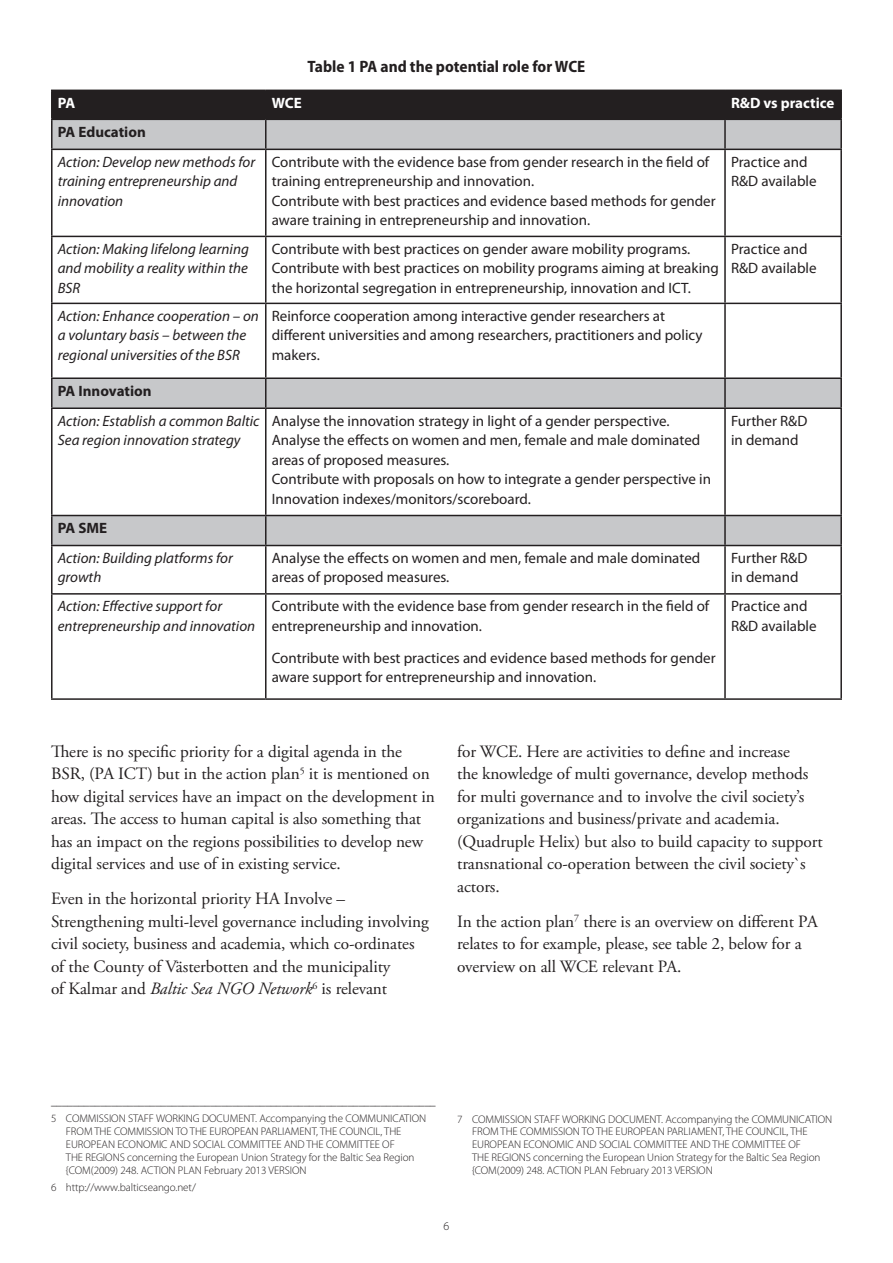
<style>
.page{position:relative;width:893px;height:1263px;background:#fff}
.page>*{position:absolute;margin:0;border:0;box-sizing:border-box;transform-origin:0 0}
.t1{font:17.25px/22.5px "Adobe Garamond Pro";letter-spacing:-.005em;color:#231f20}
.t2{font:700 semi-condensed 16.5px "Myriad Pro";color:#231f20}
.t3{font:15px/19.5px "Myriad Pro";color:#231f20}
.t4{font:italic 15px/19.5px "Myriad Pro";color:#231f20}
.t5{font:700 15px "Myriad Pro";color:#231f20}
.t6{font:700 15px "Myriad Pro";color:#fff}
.t7{font:300 12px "Myriad Pro";color:#231f20}
.t8{font:300 11.1px/12.8px "Myriad Pro";letter-spacing:-.005em;color:#231f20}
.s1{font-style:italic}
</style>
<div class="page">
<svg style="left:53px;top:150px;width:787px;height:395px"></svg>
<hr style="left:51px;top:90px;width:215px;height:1px;background:#231f20">
<hr style="left:51px;top:91px;width:2px;height:28px;background:#231f20">
<hr style="left:725px;top:90px;width:117px;height:1px;background:#231f20">
<hr style="left:840px;top:91px;width:2px;height:28px;background:#231f20">
<hr style="left:51px;top:119px;width:215px;height:1px;background:#231f20">
<hr style="left:51px;top:120px;width:2px;height:29px;background:#231f20">
<svg style="left:52px;top:90px;width:788px;height:59px;background:#727071"></svg>
<hr style="left:725px;top:119px;width:117px;height:1px;background:#231f20">
<hr style="left:724px;top:120px;width:2px;height:29px;background:#231f20">
<hr style="left:840px;top:120px;width:2px;height:29px;background:#231f20">
<hr style="left:51px;top:149px;width:215px;height:1px;background:#231f20">
<hr style="left:51px;top:150px;width:2px;height:86px;background:#231f20">
<hr style="left:266px;top:149px;width:459px;height:1px;background:#231f20">
<hr style="left:265px;top:150px;width:1px;height:86px;background:#231f20">
<hr style="left:725px;top:149px;width:117px;height:1px;background:#231f20">
<hr style="left:724px;top:150px;width:2px;height:86px;background:#231f20">
<hr style="left:840px;top:150px;width:2px;height:86px;background:#231f20">
<hr style="left:51px;top:236px;width:215px;height:1px;background:#231f20">
<hr style="left:51px;top:237px;width:2px;height:66px;background:#231f20">
<hr style="left:266px;top:236px;width:459px;height:1px;background:#231f20">
<hr style="left:265px;top:237px;width:1px;height:66px;background:#231f20">
<hr style="left:725px;top:236px;width:117px;height:1px;background:#231f20">
<hr style="left:724px;top:237px;width:2px;height:66px;background:#231f20">
<hr style="left:840px;top:237px;width:2px;height:66px;background:#231f20">
<hr style="left:51px;top:303px;width:215px;height:1px;background:#231f20">
<hr style="left:51px;top:304px;width:2px;height:73px;background:#231f20">
<hr style="left:266px;top:303px;width:459px;height:1px;background:#231f20">
<hr style="left:265px;top:304px;width:1px;height:73px;background:#231f20">
<hr style="left:725px;top:303px;width:117px;height:1px;background:#231f20">
<hr style="left:724px;top:304px;width:2px;height:73px;background:#231f20">
<hr style="left:840px;top:304px;width:2px;height:73px;background:#231f20">
<hr style="left:51px;top:377px;width:215px;height:2px;background:#231f20">
<hr style="left:51px;top:379px;width:2px;height:28px;background:#231f20">
<hr style="left:266px;top:377px;width:459px;height:2px;background:#231f20">
<svg style="left:265px;top:379px;width:1px;height:28px"></svg>
<hr style="left:725px;top:377px;width:117px;height:2px;background:#231f20">
<hr style="left:724px;top:379px;width:2px;height:28px;background:#231f20">
<hr style="left:840px;top:379px;width:2px;height:28px;background:#231f20">
<hr style="left:51px;top:407px;width:215px;height:2px;background:#231f20">
<hr style="left:51px;top:409px;width:2px;height:106px;background:#231f20">
<hr style="left:266px;top:407px;width:459px;height:2px;background:#231f20">
<hr style="left:265px;top:409px;width:1px;height:106px;background:#231f20">
<hr style="left:725px;top:407px;width:117px;height:2px;background:#231f20">
<hr style="left:724px;top:409px;width:2px;height:106px;background:#231f20">
<hr style="left:840px;top:409px;width:2px;height:106px;background:#231f20">
<hr style="left:51px;top:515px;width:215px;height:1px;background:#231f20">
<hr style="left:51px;top:516px;width:2px;height:29px;background:#231f20">
<hr style="left:266px;top:515px;width:459px;height:1px;background:#231f20">
<svg style="left:265px;top:516px;width:1px;height:29px"></svg>
<hr style="left:725px;top:515px;width:117px;height:1px;background:#231f20">
<hr style="left:724px;top:516px;width:2px;height:29px;background:#231f20">
<hr style="left:840px;top:516px;width:2px;height:29px;background:#231f20">
<hr style="left:51px;top:545px;width:215px;height:1px;background:#231f20">
<hr style="left:51px;top:546px;width:2px;height:47px;background:#231f20">
<hr style="left:266px;top:545px;width:459px;height:1px;background:#231f20">
<hr style="left:265px;top:546px;width:1px;height:47px;background:#231f20">
<hr style="left:725px;top:545px;width:117px;height:1px;background:#231f20">
<hr style="left:724px;top:546px;width:2px;height:47px;background:#231f20">
<hr style="left:840px;top:546px;width:2px;height:47px;background:#231f20">
<hr style="left:51px;top:593px;width:215px;height:2px;background:#231f20">
<hr style="left:51px;top:595px;width:2px;height:103px;background:#231f20">
<hr style="left:266px;top:593px;width:459px;height:2px;background:#231f20">
<hr style="left:265px;top:595px;width:1px;height:103px;background:#231f20">
<hr style="left:725px;top:593px;width:117px;height:2px;background:#231f20">
<hr style="left:724px;top:595px;width:2px;height:103px;background:#231f20">
<hr style="left:840px;top:595px;width:2px;height:103px;background:#231f20">
<hr style="left:51px;top:698px;width:215px;height:2px;background:#231f20">
<hr style="left:266px;top:698px;width:459px;height:2px;background:#231f20">
<hr style="left:725px;top:698px;width:117px;height:2px;background:#231f20">
<p class="t2" style="left:308px;top:57px;width:279px">Table 1 PA and the potential role for WCE</p>
<p class="t6" style="left:58px;top:93px;width:19px">PA</p>
<p class="t6" style="left:272px;top:93px;width:32px">WCE</p>
<p class="t6" style="left:731px;top:93px;width:105px">R&amp;D vs practice</p>
<p class="t5" style="left:58px;top:122px;width:90px">PA Education</p>
<p class="t4" style="left:58px;top:152px;width:199px">Action: Develop new methods for training entrepreneurship and innovation</p>
<p class="t3" style="left:272px;top:152px;width:445px">Contribute with the evidence base from gender research in the field of training entrepreneurship and innovation.<br>Contribute with best practices and evidence based methods for gender aware training in entrepreneurship and innovation.</p>
<p class="t3" style="left:731px;top:152px;width:87px">Practice and<br>R&amp;D available</p>
<p class="t4" style="left:58px;top:239px;width:193px;text-align:justify">Action: Making lifelong learning and mobility a reality within the BSR</p>
<p class="t3" style="left:272px;top:239px;width:449px">Contribute with best practices on gender aware mobility programs.<br>Contribute with best practices on mobility programs aiming at breaking the horizontal segregation in entrepreneurship, innovation and ICT.</p>
<p class="t3" style="left:731px;top:239px;width:87px">Practice and<br>R&amp;D available</p>
<p class="t4" style="left:58px;top:306px;width:203px">Action: Enhance cooperation – on a voluntary basis – between the regional universities of the BSR</p>
<p class="t3" style="left:272px;top:306px;width:432px">Reinforce cooperation among interactive gender researchers at different universities and among researchers, practitioners and policy makers.</p>
<p class="t5" style="left:58px;top:381px;width:95px">PA Innovation</p>
<p class="t4" style="left:58px;top:410px;width:203px">Action: Establish a common Baltic<br>Sea region innovation strategy</p>
<p class="t3" style="left:272px;top:410px;width:441px">Analyse the innovation strategy in light of a gender perspective.<br>Analyse the effects on women and men, female and male dominated areas of proposed measures.<br>Contribute with proposals on how to integrate a gender perspective in Innovation indexes/monitors/scoreboard.</p>
<p class="t3" style="left:731px;top:410px;width:78px">Further R&amp;D in demand</p>
<p class="t5" style="left:58px;top:518px;width:51px">PA SME</p>
<p class="t4" style="left:58px;top:548px;width:177px">Action: Building platforms for growth</p>
<p class="t3" style="left:272px;top:548px;width:430px">Analyse the effects on women and men, female and male dominated areas of proposed measures.</p>
<p class="t3" style="left:731px;top:548px;width:78px">Further R&amp;D in demand</p>
<p class="t4" style="left:58px;top:596px;width:199px">Action: Effective support for entrepreneurship and innovation</p>
<p class="t3" style="left:272px;top:596px;width:439px">Contribute with the evidence base from gender research in the field of entrepreneurship and innovation.</p>
<p class="t3" style="left:272px;top:648px;width:445px">Contribute with best practices and evidence based methods for gender aware support for entrepreneurship and innovation.</p>
<p class="t3" style="left:731px;top:596px;width:87px">Practice and<br>R&amp;D available</p>
<p class="t1" style="left:51px;top:740px;width:385px">There is no specific priority for a digital agenda in the BSR, (PA ICT) but in the action plan<sup>5</sup> it is mentioned on how digital services have an impact on the development in areas. The access to human capital is also something that has an impact on the regions possibilities to develop new digital services and use of in existing service.</p>
<p class="t1" style="left:51px;top:888px;width:379px">Even in the horizontal priority HA Involve – Strengthening multi-level governance including involving civil society, business and academia, which co-ordinates of the County of Västerbotten and the municipality<br>of Kalmar and <span class="s1">Baltic Sea NGO Network</span><sup>6</sup> is relevant</p>
<p class="t1" style="left:457px;top:740px;width:367px">for WCE. Here are activities to define and increase<br>the knowledge of multi governance, develop methods for multi governance and to involve the civil society’s organizations and business/private and academia. (Quadruple Helix) but also to build capacity to support transnational co-operation between the civil society`s actors.</p>
<p class="t1" style="left:457px;top:911px;width:362px">In the action plan<sup>7</sup> there is an overview on different PA relates to for example, please, see table 2, below for a overview on all WCE relevant PA.</p>
<p class="t8" style="left:51px;top:1093px;width:386px;line-height:17px">______________________________________________________________________<br>5 COMMISSION STAFF WORKING DOCUMENT. Accompanying the COMMUNICATION</p>
<p class="t8" style="left:66px;top:1125px;width:350px">FROM THE COMMISSION TO THE EUROPEAN PARLIAMENT, THE COUNCIL, THE EUROPEAN ECONOMIC AND SOCIAL COMMITTEE AND THE COMMITTEE OF THE REGIONS concerning the European Union Strategy for the Baltic Sea Region {COM(2009) 248. ACTION PLAN February 2013 VERSION</p>
<p class="t8" style="left:51px;top:1180px;width:146px">6 http://www.balticseango.net/</p>
<p class="t8" style="left:472px;top:1112px;width:362px;text-indent:-15px">7 COMMISSION STAFF WORKING DOCUMENT. Accompanying the COMMUNICATION FROM THE COMMISSION TO THE EUROPEAN PARLIAMENT, THE COUNCIL, THE EUROPEAN ECONOMIC AND SOCIAL COMMITTEE AND THE COMMITTEE OF<br>THE REGIONS concerning the European Union Strategy for the Baltic Sea Region {COM(2009) 248. ACTION PLAN February 2013 VERSION</p>
<p class="t7" style="left:444px;top:1219px;width:7px">6</p>
</div>
